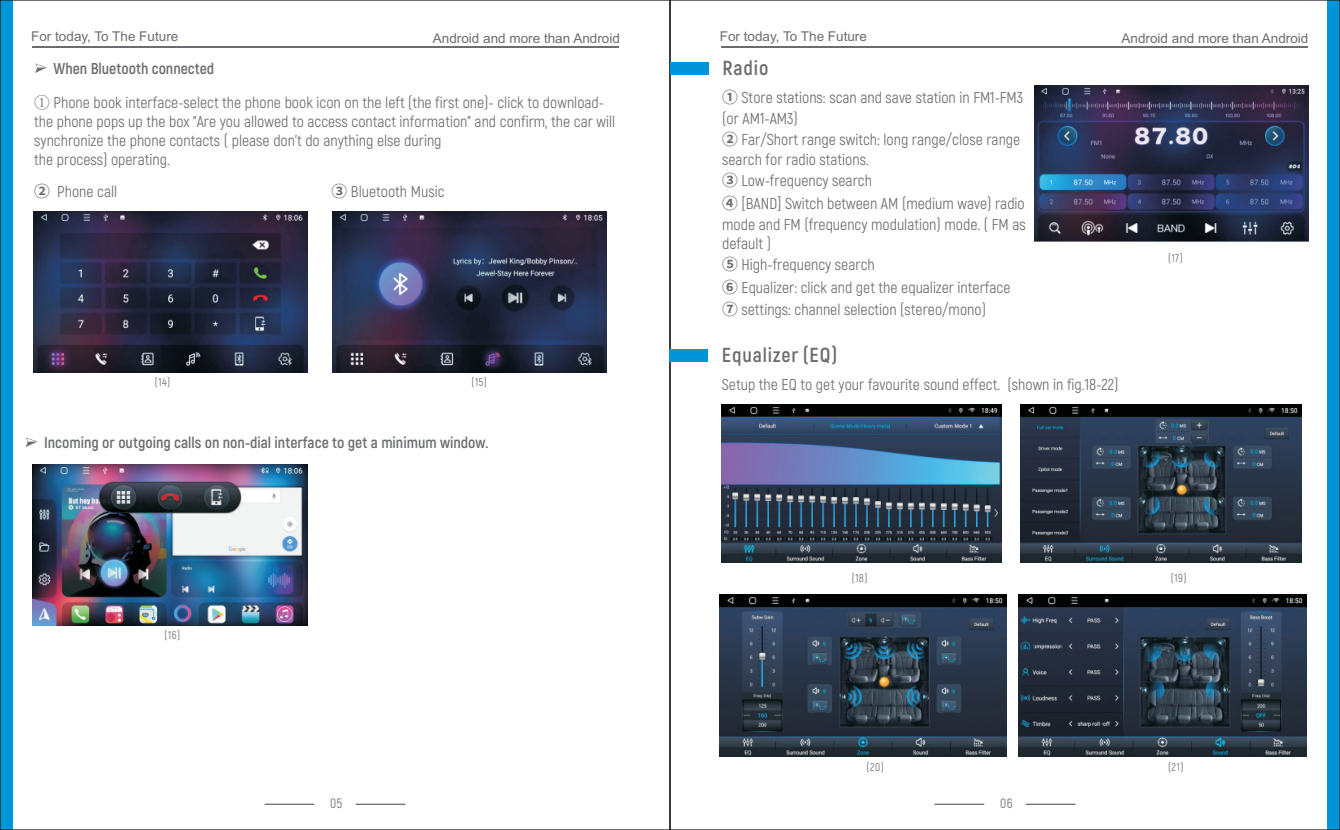
<style>
.page{position:relative;width:1340px;height:830px;background:#fff}
.page>*{position:absolute;margin:0;border:0;box-sizing:border-box;transform-origin:0 0}
.t1{font:700 20.25px "Akrobat";letter-spacing:.045em;color:#6c6d70}
.t2{font:15.75px/20.9px "Akrobat";color:#6c6d70}
.t3{font:700 15.75px "Akrobat";color:#6c6d70}
.t4{font:13.5px "Arial";color:#6c6d70}
.t5{font:13.5px "Akrobat";color:#6c6d70}
.t6{font:11.25px "Akrobat";letter-spacing:.045em;color:#6c6d70}
.s1{font-family:"Sim Sun"}
.s2{font-family:"Source Han Sans OLD";font-weight:700}
.s3{font-family:"Source Han Sans CN";font-weight:700}
</style>
<div class="page">
<hr style="left:32px;top:46px;width:587px;height:2px;background:#6c6d70">
<hr style="left:721px;top:46px;width:586px;height:2px;background:#6c6d70">
<div style="left:0;top:0;width:13px;height:829px;background:#0095d9"></div>
<div style="left:1327px;top:0;width:12px;height:829px;background:#0095d9"></div>
<svg style="left:26px;top:437px;width:11px;height:9px"></svg>
<div style="left:670px;top:62px;width:38px;height:13px;background:#0095d9"></div>
<img style="left:1034px;top:86px;width:274px;height:155px">
<svg style="left:35px;top:63px;width:12px;height:10px"></svg>
<img style="left:33px;top:211px;width:275px;height:161px">
<img style="left:332px;top:211px;width:275px;height:161px">
<img style="left:33px;top:464px;width:274px;height:161px">
<div style="left:669px;top:349px;width:39px;height:13px;background:#0095d9"></div>
<img style="left:721px;top:404px;width:281px;height:158px">
<img style="left:1020px;top:404px;width:281px;height:158px">
<img style="left:719px;top:594px;width:287px;height:162px">
<img style="left:1018px;top:594px;width:288px;height:162px">
<hr style="left:264px;top:803px;width:50px;height:1px;background:#6c6d70">
<hr style="left:356px;top:803px;width:49px;height:1px;background:#6c6d70">
<hr style="left:934px;top:803px;width:50px;height:1px;background:#6c6d70">
<hr style="left:1025px;top:803px;width:50px;height:1px;background:#6c6d70">
<p class="t4" style="left:31px;top:32px;width:149px">For today, To The Future</p>
<p class="t4" style="left:433px;top:33px;width:188px">Android and more than Android</p>
<p class="t4" style="left:719px;top:32px;width:149px">For today, To The Future</p>
<p class="t4" style="left:1121px;top:33px;width:188px">Android and more than Android</p>
<p class="t3" style="left:53px;top:59px;width:162px">When Bluetooth connected</p>
<p class="t2" style="left:34px;top:93px;width:582px;line-height:18.9px"><span class="s1">①</span> Phone book interface-select the phone book icon on the left (the first one)- click to download&shy;the phone pops up the box "Are you allowed to access contact information" and confirm, the car will synchronize the phone contacts ( please don’t do anything else during<br>the process) operating.</p>
<p class="t2" style="left:34px;top:181px;width:85px"><span class="s2">②</span> Phone call</p>
<p class="t2" style="left:331px;top:181px;width:114px"><span class="s2">③</span> Bluetooth Music</p>
<p class="t6" style="left:155px;top:376px;width:17px">(14)</p>
<p class="t6" style="left:471px;top:376px;width:17px">(15)</p>
<p class="t3" style="left:44px;top:433px;width:446px">Incoming or outgoing calls on non-dial interface to get a minimum window.</p>
<p class="t6" style="left:165px;top:628px;width:17px">(16)</p>
<p class="t1" style="left:722px;top:56px;width:48px">Radio</p>
<p class="t2" style="left:722px;top:87px;width:302px"><span class="s3">①</span> Store stations: scan and save station in FM1-FM3 (or AM1-AM3)<br><span class="s3">②</span> Far/Short range switch: long range/close range search for radio stations.<br><span class="s3">③</span> Low-frequency search</p>
<p class="t2" style="left:722px;top:193px;width:305px"><span class="s3">④</span> [BAND] Switch between AM (medium wave) radio mode and FM (frequency modulation) mode. ( FM as</p>
<p class="t2" style="left:722px;top:233px;width:154px">default )<br><span class="s3">⑤</span> High-frequency search</p>
<p class="t2" style="left:722px;top:276px;width:290px;line-height:22.7px"><span class="s3">⑥</span> Equalizer: click and get the equalizer interface<br><span class="s3">⑦</span> settings: channel selection (stereo/mono)</p>
<p class="t1" style="left:722px;top:343px;width:117px">Equalizer (EQ)</p>
<p class="t2" style="left:722px;top:374px;width:398px">Setup the EQ to get your favourite sound effect. (shown in fig.18-22)</p>
<p class="t6" style="left:1168px;top:251px;width:16px">(17)</p>
<p class="t6" style="left:851px;top:572px;width:17px">(18)</p>
<p class="t6" style="left:1170px;top:572px;width:17px">(19)</p>
<p class="t6" style="left:866px;top:760px;width:19px">(20)</p>
<p class="t6" style="left:1167px;top:760px;width:17px">(21)</p>
<p class="t5" style="left:330px;top:795px;width:14px">05</p>
<p class="t5" style="left:1000px;top:795px;width:14px">06</p>
</div>
